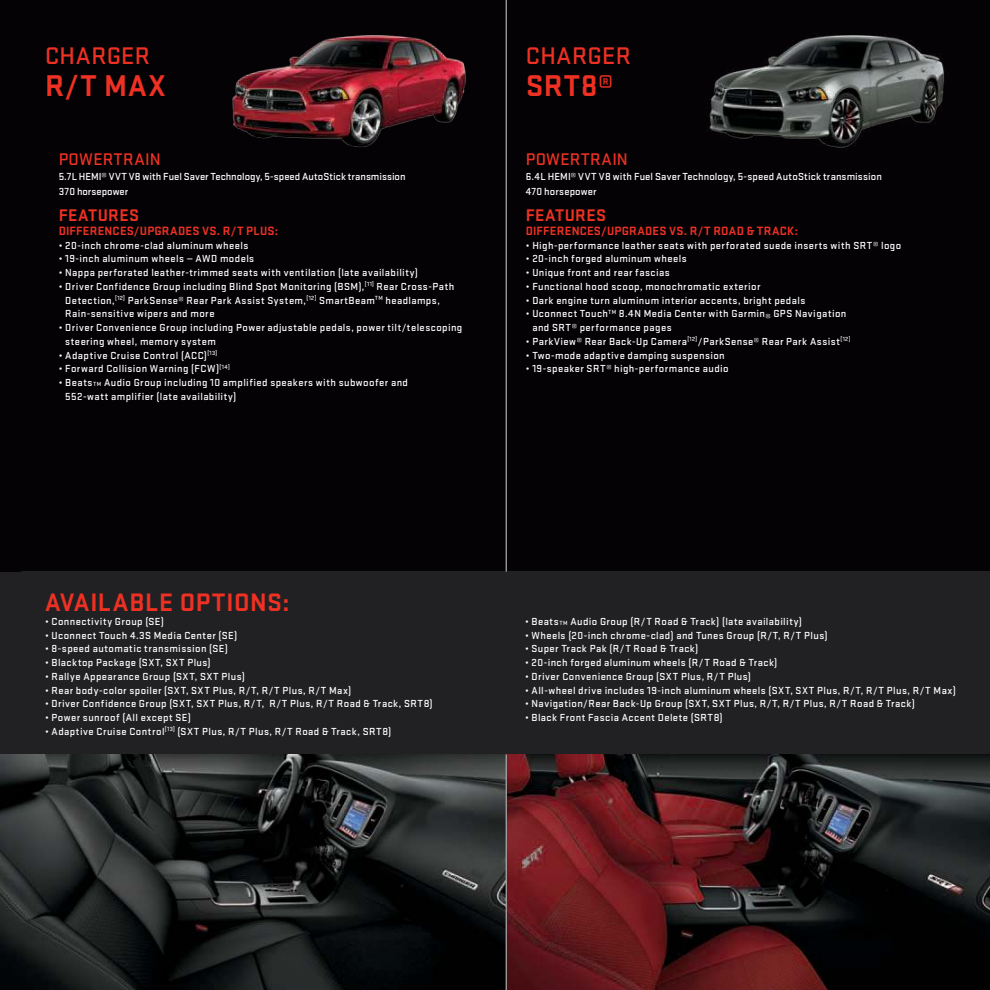
<style>
.page{position:relative;width:990px;height:990px;background:#040205}
.page>*{position:absolute;margin:0;border:0;box-sizing:border-box;transform-origin:0 0}
.t1{font:700 31.25px "Stratum 1";letter-spacing:.03em;color:#ee3123}
.t2{font:700 26.25px "Stratum 1";letter-spacing:.015em;color:#ee3123}
.t3{font:500 25px "Stratum 1";color:#ee3123}
.t4{font:500 17.5px "Stratum 1";color:#ee3123}
.t5{font:700 17.5px "Stratum 1";letter-spacing:.02em;color:#ee3123}
.t6{font:700 12.5px "Stratum 1";letter-spacing:.015em;color:#ee3123}
.t7{font:500 10.62px/13.8px "Stratum 1";letter-spacing:.035em;color:#fff}
.t8{font:500 10.62px/15px "Stratum 1";letter-spacing:.005em;color:#fff}
.t9{font:500 10.62px/15px "Stratum 1";color:#fff}
.s1{font-size:6.25px}
</style>
<div class="page">
<img style="left:0;top:754px;width:990px;height:236px">
<img style="left:709px;top:35px;width:236px;height:113px">
<img style="left:232px;top:35px;width:234px;height:113px">
<div style="left:0;top:572px;width:990px;height:182px;background:#212123"></div>
<hr style="left:506px;top:755px;width:1px;height:235px;background:#a7a9ab">
<hr style="left:506px;top:0;width:1px;height:572px;background:#a7a9ab">
<h3 class="t3" style="left:45px;top:44px;width:106px">CHARGER</h3>
<h1 class="t1" style="left:45px;top:71px;width:123px">R/T MAX</h1>
<h3 class="t4" style="left:59px;top:151px;width:103px">POWERTRAIN</h3>
<p class="t9" style="left:59px;top:169px;width:348px">5.7L HEMI® VVT V8 with Fuel Saver Technology, 5-speed AutoStick transmission<br>370 horsepower</p>
<h3 class="t5" style="left:59px;top:207px;width:82px">FEATURES</h3>
<p class="t6" style="left:59px;top:225px;width:221px">DIFFERENCES/UPGRADES VS. R/T PLUS:</p>
<p class="t7" style="left:59px;top:239px;width:191px">• 20-inch chrome-clad aluminum wheels</p>
<p class="t7" style="left:59px;top:253px;width:197px">• 19-inch aluminum wheels — AWD models</p>
<p class="t7" style="left:59px;top:266px;width:361px">• Nappa perforated leather-trimmed seats with ventilation (late availability)</p>
<p class="t7" style="left:65px;top:280px;width:391px;text-indent:-7px">• Driver Confidence Group including Blind Spot Monitoring (BSM),<sup>[11]</sup> Rear Cross-Path<br>Detection,<sup>[12]</sup> ParkSense® Rear Park Assist System,<sup>[12]</sup> SmartBeam<sup>TM</sup> headlamps,<br>Rain-sensitive wipers and more</p>
<p class="t7" style="left:65px;top:321px;width:399px;text-indent:-7px">• Driver Convenience Group including Power adjustable pedals, power tilt/telescoping steering wheel, memory system</p>
<p class="t7" style="left:59px;top:349px;width:160px">• Adaptive Cruise Control (ACC)<sup>[13]</sup></p>
<p class="t7" style="left:59px;top:363px;width:173px">• Forward Collision Warning (FCW)<sup>[14]</sup></p>
<p class="t7" style="left:65px;top:376px;width:344px;text-indent:-7px">• Beats<span class="s1">TM</span> Audio Group including 10 amplified speakers with subwoofer and<br>552-watt amplifier (late availability)</p>
<h3 class="t3" style="left:526px;top:44px;width:106px">CHARGER</h3>
<h1 class="t1" style="left:526px;top:71px;width:89px">SRT8®</h1>
<h3 class="t4" style="left:526px;top:151px;width:103px">POWERTRAIN</h3>
<p class="t8" style="left:526px;top:169px;width:358px">6.4L HEMI® VVT V8 with Fuel Saver Technology, 5-speed AutoStick transmission<br>470 horsepower</p>
<h3 class="t5" style="left:526px;top:207px;width:82px">FEATURES</h3>
<p class="t6" style="left:526px;top:225px;width:274px">DIFFERENCES/UPGRADES VS. R/T ROAD &amp; TRACK:</p>
<p class="t7" style="left:526px;top:239px;width:377px">• High-performance leather seats with perforated suede inserts with SRT® logo</p>
<p class="t7" style="left:526px;top:253px;width:162px">• 20-inch forged aluminum wheels</p>
<p class="t7" style="left:526px;top:266px;width:145px">• Unique front and rear fascias</p>
<p class="t7" style="left:526px;top:280px;width:236px">• Functional hood scoop, monochromatic exterior</p>
<p class="t7" style="left:526px;top:294px;width:281px">• Dark engine turn aluminum interior accents, bright pedals</p>
<p class="t7" style="left:532px;top:308px;width:316px;text-indent:-7px">• Uconnect Touch<sup>TM</sup> 8.4N Media Center with Garmin® GPS Navigation and SRT® performance pages</p>
<p class="t7" style="left:526px;top:335px;width:326px">• ParkView® Rear Back-Up Camera<sup>[12]</sup>/ParkSense® Rear Park Assist<sup>[12]</sup></p>
<p class="t7" style="left:526px;top:349px;width:200px">• Two-mode adaptive damping suspension</p>
<p class="t7" style="left:526px;top:363px;width:204px">• 19-speaker SRT® high-performance audio</p>
<h2 class="t2" style="left:45px;top:590px;width:246px">AVAILABLE OPTIONS:</h2>
<p class="t7" style="left:45px;top:615px;width:121px">• Connectivity Group (SE)</p>
<p class="t7" style="left:45px;top:629px;width:194px">• Uconnect Touch 4.3S Media Center (SE)</p>
<p class="t7" style="left:45px;top:642px;width:184px">• 8-speed automatic transmission (SE)</p>
<p class="t7" style="left:45px;top:656px;width:167px">• Blacktop Package (SXT, SXT Plus)</p>
<p class="t7" style="left:45px;top:670px;width:201px">• Rallye Appearance Group (SXT, SXT Plus)</p>
<p class="t7" style="left:45px;top:684px;width:308px">• Rear body-color spoiler (SXT, SXT Plus, R/T, R/T Plus, R/T Max)</p>
<p class="t7" style="left:45px;top:697px;width:389px">• Driver Confidence Group (SXT, SXT Plus, R/T, R/T Plus, R/T Road &amp; Track, SRT8)</p>
<p class="t7" style="left:45px;top:711px;width:147px">• Power sunroof (All except SE)</p>
<p class="t7" style="left:45px;top:725px;width:348px">• Adaptive Cruise Control<sup>[13]</sup> (SXT Plus, R/T Plus, R/T Road &amp; Track, SRT8)</p>
<p class="t7" style="left:525px;top:615px;width:278px">• Beats<span class="s1">TM</span> Audio Group (R/T Road &amp; Track) (late availability)</p>
<p class="t7" style="left:525px;top:629px;width:304px">• Wheels (20-inch chrome-clad) and Tunes Group (R/T, R/T Plus)</p>
<p class="t7" style="left:525px;top:642px;width:175px">• Super Track Pak (R/T Road &amp; Track)</p>
<p class="t7" style="left:525px;top:656px;width:254px">• 20-inch forged aluminum wheels (R/T Road &amp; Track)</p>
<p class="t7" style="left:525px;top:670px;width:228px">• Driver Convenience Group (SXT Plus, R/T Plus)</p>
<p class="t7" style="left:525px;top:684px;width:432px">• All-wheel drive includes 19-inch aluminum wheels (SXT, SXT Plus, R/T, R/T Plus, R/T Max)</p>
<p class="t7" style="left:525px;top:697px;width:391px">• Navigation/Rear Back-Up Group (SXT, SXT Plus, R/T, R/T Plus, R/T Road &amp; Track)</p>
<p class="t7" style="left:525px;top:711px;width:199px">• Black Front Fascia Accent Delete (SRT8)</p>
</div>
